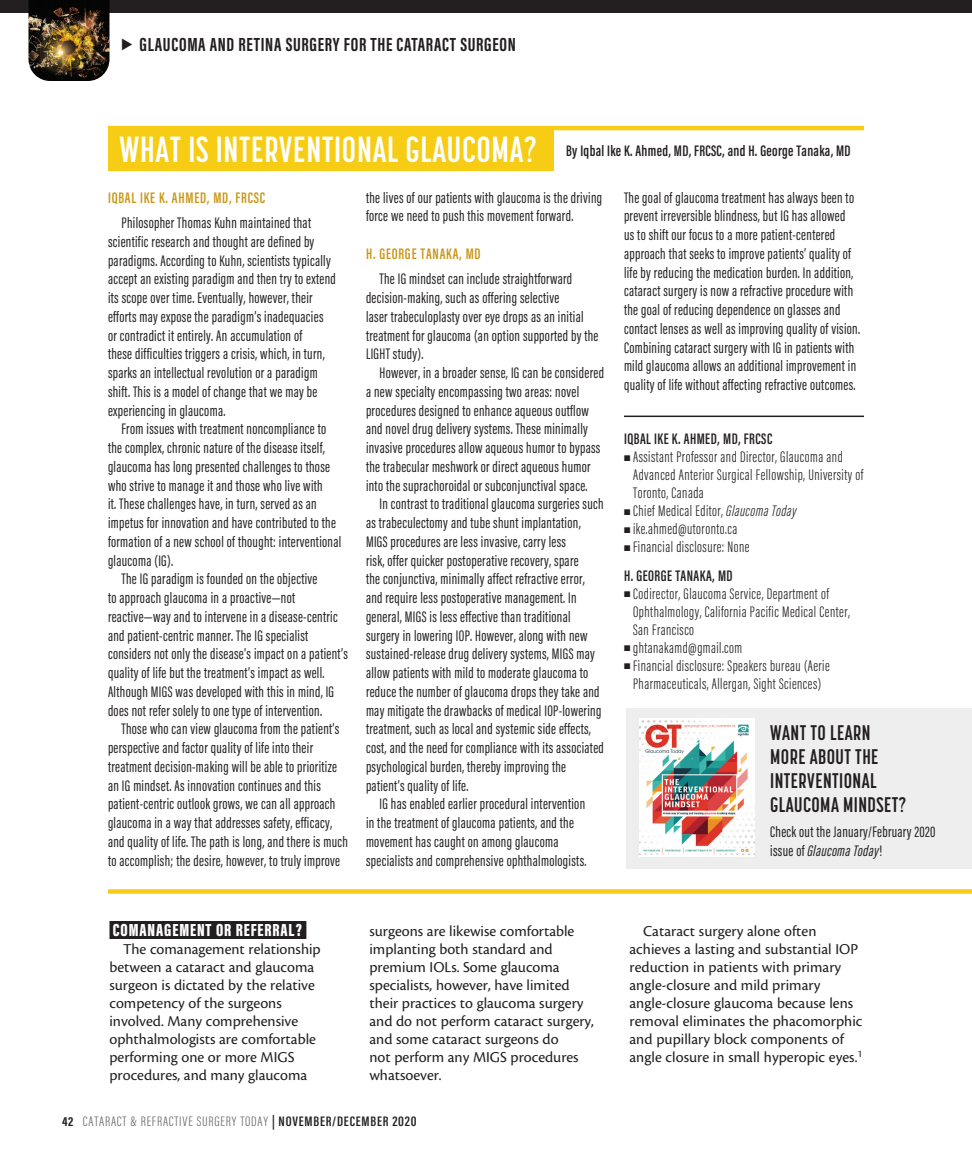
<style>
.page{position:relative;width:972px;height:1161px;background:#fff}
.page>*{position:absolute;margin:0;border:0;box-sizing:border-box;transform-origin:0 0}
.sidebar_h1{font:700 36px "Korolev Compressed";letter-spacing:.02em;color:#fff}
.sidebar_h1-2{font:700 21px/24px "Korolev Compressed";letter-spacing:.02em;color:#231f20}
.t1{font:700 19.5px "Acumin Pro Extra Cond";letter-spacing:.035em;color:#231f20}
.subhead{font:900 18px "Acumin Pro Extra Cond";letter-spacing:.05em;color:#fff}
.sidebar_body{font:15.75px/18.8px "Acumin Pro Extra Cond";letter-spacing:.02em;color:#231f20}
.body{font:15.75px/18px "Cronos Pro";color:#231f20}
.bio_info{font:300 15.75px/18px "Acumin Pro Extra Cond";letter-spacing:.03em;color:#231f20}
.sidebar_deck{font:600 15.75px "Acumin Pro Extra Cond";letter-spacing:.02em;color:#231f20}
.sidebar_deck-2{font:600 15.75px "Acumin Pro Extra Cond";letter-spacing:.05em;color:#c99615}
.bio_name{font:600 15.75px "Acumin Pro Extra Cond";letter-spacing:.03em;color:#231f20}
.bio_name_no_line{font:600 15.75px "Acumin Pro Extra Cond";letter-spacing:.03em;color:#231f20}
.t2{font:300 14.1px "Acumin Pro Extra Cond";letter-spacing:.05em;color:#6c6d70;scale:1.11 1}
.s1{font-style:italic}
.s2{font-weight:700;font-size:13.35px;color:#231f20}
.s3{font-weight:600;color:#231f20}
</style>
<div class="page">
<div style="left:0;top:0;width:972px;height:13px;background:#231f20"></div>
<img style="left:28px;top:0;width:82px;height:81px">
<div style="left:110px;top:921px;width:196px;height:18px;background:#231f20"></div>
<hr style="left:108px;top:126px;width:756px;height:4px;background:#f6cd14">
<div style="left:108px;top:130px;width:446px;height:41px;background:#f6cd14"></div>
<hr style="left:624px;top:416px;width:240px;height:1px;background:#231f20">
<div style="left:108px;top:889px;width:864px;height:5px;background:#f6cd14"></div>
<div style="left:626px;top:708px;width:346px;height:161px;background:#eeeeef"></div>
<img style="left:639px;top:719px;width:115px;height:137px">
<p class="t1" style="left:140px;top:32px;width:378px">GLAUCOMA AND RETINA SURGERY FOR THE CATARACT SURGEON</p>
<p class="sidebar_h1" style="left:120px;top:129px;width:419px">WHAT IS INTERVENTIONAL GLAUCOMA?</p>
<p class="sidebar_deck-2" style="left:108px;top:188px;width:159px">IQBAL IKE K. AHMED, MD, FRCSC</p>
<p class="sidebar_body" style="left:108px;top:213px;width:229px;text-indent:14px">Philosopher Thomas Kuhn maintained that scientific research and thought are defined by paradigms. According to Kuhn, scientists typically accept an existing paradigm and then try to extend its scope over time. Eventually, however, their efforts may expose the paradigm’s inadequacies or contradict it entirely. An accumulation of<br>these difficulties triggers a crisis, which, in turn, sparks an intellectual revolution or a paradigm shift. This is a model of change that we may be experiencing in glaucoma.</p>
<p class="sidebar_body" style="left:108px;top:420px;width:235px;text-indent:14px">From issues with treatment noncompliance to the complex, chronic nature of the disease itself, glaucoma has long presented challenges to those who strive to manage it and those who live with<br>it. These challenges have, in turn, served as an impetus for innovation and have contributed to the formation of a new school of thought: interventional glaucoma (IG).</p>
<p class="sidebar_body" style="left:108px;top:570px;width:241px;text-indent:14px">The IG paradigm is founded on the objective<br>to approach glaucoma in a proactive—not reactive—way and to intervene in a disease-centric and patient-centric manner. The IG specialist considers not only the disease’s impact on a patient’s quality of life but the treatment’s impact as well.<br>Although MIGS was developed with this in mind, IG does not refer solely to one type of intervention.</p>
<p class="sidebar_body" style="left:108px;top:720px;width:241px;text-indent:14px">Those who can view glaucoma from the patient’s perspective and factor quality of life into their treatment decision-making will be able to prioritize an IG mindset. As innovation continues and this patient-centric outlook grows, we can all approach glaucoma in a way that addresses safety, efficacy, and quality of life. The path is long, and there is much to accomplish; the desire, however, to truly improve</p>
<p class="sidebar_deck" style="left:566px;top:141px;width:286px">By Iqbal Ike K. Ahmed, MD, FRCSC, and H. George Tanaka, MD</p>
<p class="sidebar_body" style="left:366px;top:188px;width:238px">the lives of our patients with glaucoma is the driving force we need to push this movement forward.</p>
<p class="sidebar_deck-2" style="left:366px;top:244px;width:116px">H. GEORGE TANAKA, MD</p>
<p class="sidebar_body" style="left:366px;top:270px;width:234px;text-indent:14px">The IG mindset can include straightforward decision-making, such as offering selective<br>laser trabeculoplasty over eye drops as an initial treatment for glaucoma (an option supported by the LIGHT study).</p>
<p class="sidebar_body" style="left:366px;top:363px;width:240px;text-indent:14px">However, in a broader sense, IG can be considered a new specialty encompassing two areas: novel procedures designed to enhance aqueous outflow and novel drug delivery systems. These minimally invasive procedures allow aqueous humor to bypass the trabecular meshwork or direct aqueous humor into the suprachoroidal or subconjunctival space.</p>
<p class="sidebar_body" style="left:366px;top:495px;width:239px;text-indent:14px">In contrast to traditional glaucoma surgeries such as trabeculectomy and tube shunt implantation, MIGS procedures are less invasive, carry less<br>risk, offer quicker postoperative recovery, spare<br>the conjunctiva, minimally affect refractive error, and require less postoperative management. In general, MIGS is less effective than traditional surgery in lowering IOP. However, along with new sustained-release drug delivery systems, MIGS may allow patients with mild to moderate glaucoma to reduce the number of glaucoma drops they take and may mitigate the drawbacks of medical IOP-lowering treatment, such as local and systemic side effects, cost, and the need for compliance with its associated psychological burden, thereby improving the patient’s quality of life.</p>
<p class="sidebar_body" style="left:366px;top:795px;width:222px;text-indent:14px">IG has enabled earlier procedural intervention in the treatment of glaucoma patients, and the movement has caught on among glaucoma specialists and comprehensive ophthalmologists.</p>
<p class="sidebar_body" style="left:624px;top:188px;width:238px">The goal of glaucoma treatment has always been to prevent irreversible blindness, but IG has allowed<br>us to shift our focus to a more patient-centered approach that seeks to improve patients’ quality of life by reducing the medication burden. In addition, cataract surgery is now a refractive procedure with the goal of reducing dependence on glasses and contact lenses as well as improving quality of vision.<br>Combining cataract surgery with IG in patients with mild glaucoma allows an additional improvement in quality of life without affecting refractive outcomes.</p>
<p class="bio_name" style="left:624px;top:429px;width:150px">IQBAL IKE K. AHMED, MD, FRCSC</p>
<p class="bio_info" style="left:633px;top:448px;width:232px;text-indent:-9px">■ Assistant Professor and Director, Glaucoma and<br>Advanced Anterior Surgical Fellowship, University of<br>Toronto, Canada</p>
<p class="bio_info" style="left:624px;top:502px;width:174px">■ Chief Medical Editor, <span class="s1">Glaucoma Today</span></p>
<p class="bio_info" style="left:624px;top:520px;width:115px">■ ike.ahmed@utoronto.ca</p>
<p class="bio_info" style="left:624px;top:538px;width:127px">■ Financial disclosure: None</p>
<p class="bio_name_no_line" style="left:624px;top:566px;width:110px">H. GEORGE TANAKA, MD</p>
<p class="bio_info" style="left:633px;top:584px;width:218px;text-indent:-9px">■ Codirector, Glaucoma Service, Department of<br>Ophthalmology, California Pacific Medical Center,<br>San Francisco</p>
<p class="bio_info" style="left:624px;top:638px;width:120px">■ ghtanakamd@gmail.com</p>
<p class="bio_info" style="left:624px;top:656px;width:207px;text-align:center">■ Financial disclosure: Speakers bureau (Aerie<br>Pharmaceuticals, Allergan, Sight Sciences)</p>
<p class="sidebar_h1-2" style="left:770px;top:720px;width:137px">WANT TO LEARN<br>MORE ABOUT THE<br>INTERVENTIONAL<br>GLAUCOMA MINDSET?</p>
<p class="sidebar_body" style="left:770px;top:823px;width:167px">Check out the January/February 2020 issue of <span class="s1">Glaucoma Today</span>!</p>
<p class="subhead" style="left:113px;top:919px;width:191px">COMANAGEMENT OR REFERRAL?</p>
<p class="body" style="left:110px;top:940px;width:213px;text-indent:14px">The comanagement relationship between a cataract and glaucoma surgeon is dictated by the relative competency of the surgeons involved. Many comprehensive ophthalmologists are comfortable performing one or more MIGS procedures, and many glaucoma</p>
<p class="body" style="left:369px;top:922px;width:226px">surgeons are likewise comfortable implanting both standard and premium IOLs. Some glaucoma specialists, however, have limited their practices to glaucoma surgery and do not perform cataract surgery, and some cataract surgeons do<br>not perform any MIGS procedures whatsoever.</p>
<p class="body" style="left:630px;top:922px;width:234px;text-indent:14px">Cataract surgery alone often achieves a lasting and substantial IOP reduction in patients with primary angle-closure and mild primary angle-closure glaucoma because lens removal eliminates the phacomorphic and pupillary block components of angle closure in small hyperopic eyes.<sup>1</sup></p>
<p class="t2" style="left:62px;top:1113px;width:321px"><span class="s2">42</span> CATARACT &amp; REFRACTIVE SURGERY TODAY <span class="s3">| NOVEMBER/DECEMBER 2020</span></p>
</div>
